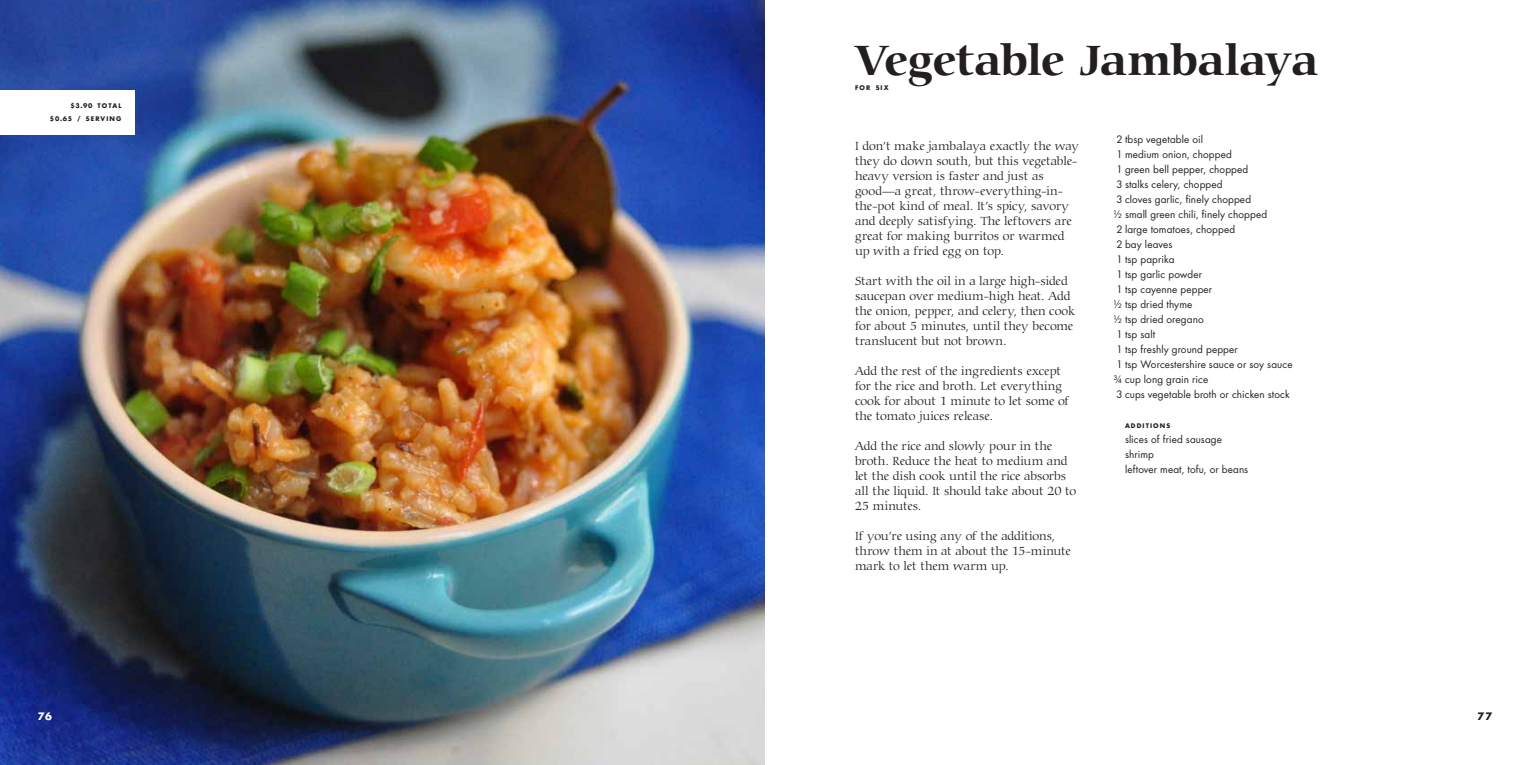
<style>
.page{position:relative;width:1530px;height:765px;background:#fff}
.page>*{position:absolute;margin:0;border:0;box-sizing:border-box;transform-origin:0 0}
.t1{font:700 45px "Carmina BT";letter-spacing:-.02em;color:#231f20}
.t2{font:300 12.5px/15px "Carmina BT";letter-spacing:-.005em;color:#231f20}
.t3{font:10px/15px "Futura";letter-spacing:.01em;color:#231f20}
.t4{font:10px "Futura Bold SC620";color:#fff}
.t5{font:10px "Futura Bold SC620";color:#231f20}
.t6{font:6.25px/13.1px "Futura Bold SC620";letter-spacing:.18em;color:#231f20;text-align:right}
</style>
<div class="page">
<img style="left:0;top:0;width:765px;height:765px">
<div style="left:0;top:90px;width:135px;height:45px;background:#fff"></div>
<p class="t6" style="left:50px;top:99px;width:73px">$3.90 TOTAL $0.65 / SERVING</p>
<h1 class="t1" style="left:855px;top:34px;width:465px">Vegetable Jambalaya</h1>
<p class="t6" style="left:855px;top:81px;width:35px">FOR SIX</p>
<p class="t2" style="left:855px;top:139px;width:226px">I don’t make jambalaya exactly the way they do down south, but this vegetable&shy;heavy version is faster and just as good—a great, throw-everything-in&shy;the-pot kind of meal. It’s spicy, savory and deeply satisfying. The leftovers are great for making burritos or warmed up with a fried egg on top.</p>
<p class="t2" style="left:855px;top:274px;width:222px">Start with the oil in a large high-sided saucepan over medium-high heat. Add the onion, pepper, and celery, then cook for about 5 minutes, until they become translucent but not brown.</p>
<p class="t2" style="left:855px;top:364px;width:216px">Add the rest of the ingredients except for the rice and broth. Let everything cook for about 1 minute to let some of the tomato juices release.</p>
<p class="t2" style="left:855px;top:439px;width:223px">Add the rice and slowly pour in the broth. Reduce the heat to medium and let the dish cook until the rice absorbs all the liquid. It should take about 20 to<br>25 minutes.</p>
<p class="t2" style="left:855px;top:529px;width:217px">If you’re using any of the additions, throw them in at about the 15-minute mark to let them warm up.</p>
<p class="t3" style="left:1116px;top:132px;width:88px">2 tbsp vegetable oil</p>
<p class="t3" style="left:1116px;top:147px;width:117px">1 medium onion, chopped</p>
<p class="t3" style="left:1116px;top:162px;width:134px">1 green bell pepper, chopped</p>
<p class="t3" style="left:1116px;top:177px;width:108px">3 stalks celery, chopped</p>
<p class="t3" style="left:1116px;top:192px;width:136px">3 cloves garlic, finely chopped</p>
<p class="t3" style="left:1113px;top:207px;width:156px">½ small green chili, finely chopped</p>
<p class="t3" style="left:1116px;top:222px;width:120px">2 large tomatoes, chopped</p>
<p class="t3" style="left:1116px;top:237px;width:58px">2 bay leaves</p>
<p class="t3" style="left:1116px;top:252px;width:60px">1 tsp paprika</p>
<p class="t3" style="left:1116px;top:267px;width:87px">1 tsp garlic powder</p>
<p class="t3" style="left:1116px;top:282px;width:97px">1 tsp cayenne pepper</p>
<p class="t3" style="left:1113px;top:297px;width:81px">½ tsp dried thyme</p>
<p class="t3" style="left:1113px;top:312px;width:92px">½ tsp dried oregano</p>
<p class="t3" style="left:1116px;top:327px;width:40px">1 tsp salt</p>
<p class="t3" style="left:1116px;top:342px;width:123px">1 tsp freshly ground pepper</p>
<p class="t3" style="left:1116px;top:357px;width:178px">1 tsp Worcestershire sauce or soy sauce</p>
<p class="t3" style="left:1113px;top:372px;width:96px">¾ cup long grain rice</p>
<p class="t3" style="left:1116px;top:387px;width:175px">3 cups vegetable broth or chicken stock</p>
<p class="t6" style="left:1125px;top:419px;width:47px">ADDITIONS</p>
<p class="t3" style="left:1125px;top:432px;width:125px">slices of fried sausage shrimp<br>leftover meat, tofu, or beans</p>
<p class="t4" style="left:38px;top:710px;width:16px">76</p>
<p class="t5" style="left:1478px;top:710px;width:16px">77</p>
</div>
